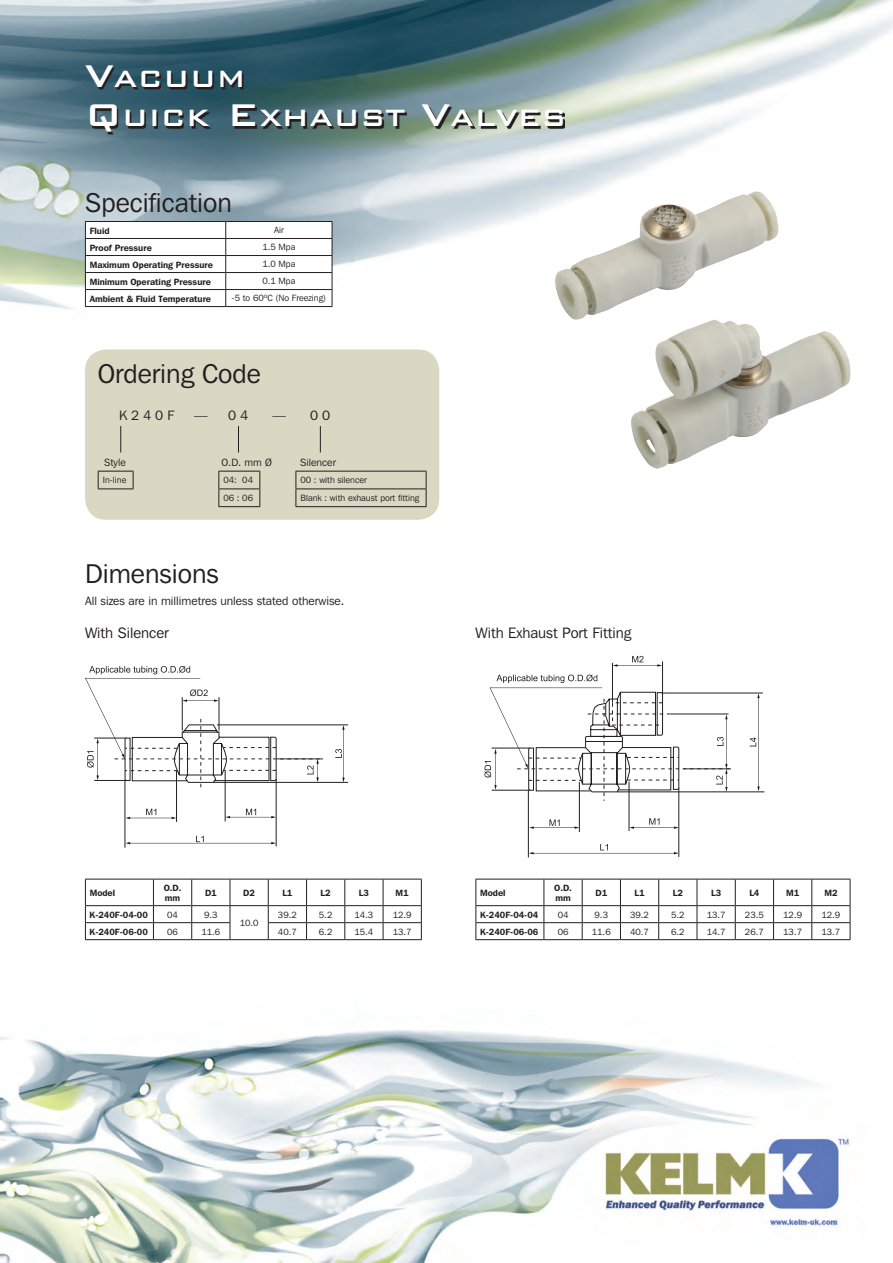
<style>
.page{position:relative;width:893px;height:1263px;background:#fff}
.page>*{position:absolute;margin:0;border:0;box-sizing:border-box;transform-origin:0 0}
.t1{font:500 31.5px/39px "Bank Gothic BT";color:#fff}
.t2{font:27px "Franklin Gothic IT Cby BT";color:#231f20}
.t3{font:15px "Franklin Gothic IT Cby BT";color:#231f20}
.t4{font:13.5px "Franklin Gothic IT Cby BT";color:#231f20}
.t5{font:12px "Franklin Gothic IT Cby BT";color:#231f20}
.t6{font:10.5px "Franklin Gothic IT Cby BT";color:#231f20}
.t7{font:9px/17.7px "Franklin Gothic IT Cby BT";color:#231f20}
.t8{font:600 9px/10.8px "Franklin Gothic IT Cby BT";color:#231f20}
.s1{font-size:42px}
</style>
<div class="page">
<img style="left:0;top:0;width:893px;height:1263px">
<div style="left:819px;top:960px;width:74px;height:102px;background:#fff"></div>
<svg style="left:87px;top:68px;width:478px;height:66px"></svg>
<div style="left:85px;top:349px;width:354px;height:171px;background:#dad8c3;border-radius:21px"></div>
<hr style="left:98px;top:471px;width:36px;height:1px;background:#231f20">
<svg style="left:98px;top:471px;width:1px;height:17px"></svg>
<svg style="left:133px;top:471px;width:1px;height:17px"></svg>
<hr style="left:98px;top:488px;width:36px;height:1px;background:#231f20">
<hr style="left:218px;top:471px;width:42px;height:1px;background:#231f20">
<hr style="left:218px;top:488px;width:42px;height:1px;background:#231f20">
<svg style="left:218px;top:471px;width:1px;height:35px"></svg>
<svg style="left:259px;top:471px;width:1px;height:35px"></svg>
<hr style="left:218px;top:506px;width:42px;height:1px;background:#231f20">
<hr style="left:296px;top:471px;width:130px;height:1px;background:#231f20">
<hr style="left:296px;top:488px;width:130px;height:1px;background:#231f20">
<svg style="left:296px;top:471px;width:1px;height:35px"></svg>
<svg style="left:426px;top:471px;width:1px;height:35px"></svg>
<hr style="left:296px;top:506px;width:130px;height:1px;background:#231f20">
<svg style="left:120px;top:426px;width:1px;height:26px"></svg>
<svg style="left:238px;top:426px;width:1px;height:26px"></svg>
<svg style="left:320px;top:426px;width:1px;height:26px"></svg>
<svg style="left:85px;top:221px;width:248px;height:86px"></svg>
<hr style="left:85px;top:306px;width:141px;height:1px;background:#231f20">
<hr style="left:226px;top:306px;width:106px;height:1px;background:#231f20">
<svg style="left:85px;top:879px;width:337px;height:60px"></svg>
<hr style="left:85px;top:939px;width:68px;height:1px;background:#231f20">
<hr style="left:153px;top:939px;width:39px;height:1px;background:#231f20">
<hr style="left:192px;top:939px;width:38px;height:1px;background:#231f20">
<hr style="left:230px;top:939px;width:38px;height:1px;background:#231f20">
<hr style="left:268px;top:939px;width:39px;height:1px;background:#231f20">
<hr style="left:307px;top:939px;width:38px;height:1px;background:#231f20">
<hr style="left:345px;top:939px;width:38px;height:1px;background:#231f20">
<hr style="left:383px;top:939px;width:39px;height:1px;background:#231f20">
<svg style="left:475px;top:879px;width:376px;height:61px"></svg>
<hr style="left:475px;top:939px;width:69px;height:1px;background:#231f20">
<hr style="left:544px;top:939px;width:38px;height:1px;background:#231f20">
<hr style="left:582px;top:939px;width:38px;height:1px;background:#231f20">
<hr style="left:620px;top:939px;width:39px;height:1px;background:#231f20">
<hr style="left:659px;top:939px;width:38px;height:1px;background:#231f20">
<hr style="left:697px;top:939px;width:38px;height:1px;background:#231f20">
<hr style="left:735px;top:939px;width:38px;height:1px;background:#231f20">
<hr style="left:773px;top:939px;width:39px;height:1px;background:#231f20">
<hr style="left:812px;top:939px;width:38px;height:1px;background:#231f20">
<img style="left:555px;top:191px;width:223px;height:129px">
<img style="left:631px;top:320px;width:220px;height:149px">
<hr style="left:125px;top:780px;width:1px;height:68px;background:#231f20">
<hr style="left:217px;top:725px;width:131px;height:1px;background:#231f20">
<hr style="left:213px;top:782px;width:135px;height:1px;background:#231f20">
<hr style="left:176px;top:771px;width:1px;height:51px;background:#231f20">
<hr style="left:225px;top:770px;width:1px;height:51px;background:#231f20">
<hr style="left:276px;top:779px;width:1px;height:67px;background:#231f20">
<hr style="left:662px;top:661px;width:1px;height:33px;background:#231f20">
<hr style="left:612px;top:663px;width:1px;height:40px;background:#231f20">
<hr style="left:662px;top:693px;width:101px;height:1px;background:#231f20">
<hr style="left:528px;top:790px;width:1px;height:67px;background:#231f20">
<hr style="left:579px;top:782px;width:1px;height:50px;background:#231f20">
<hr style="left:629px;top:782px;width:1px;height:49px;background:#231f20">
<hr style="left:678px;top:788px;width:1px;height:69px;background:#231f20">
<hr style="left:617px;top:792px;width:147px;height:1px;background:#231f20">
<svg style="left:335px;top:725px;width:10px;height:57px"></svg>
<svg style="left:225px;top:809px;width:51px;height:9px"></svg>
<svg style="left:126px;top:836px;width:150px;height:8px"></svg>
<svg style="left:85px;top:666px;width:238px;height:123px"></svg>
<svg style="left:125px;top:809px;width:51px;height:10px"></svg>
<svg style="left:629px;top:818px;width:50px;height:11px"></svg>
<svg style="left:529px;top:844px;width:150px;height:10px"></svg>
<svg style="left:484px;top:674px;width:247px;height:127px"></svg>
<svg style="left:529px;top:819px;width:50px;height:10px"></svg>
<svg style="left:750px;top:693px;width:10px;height:98px"></svg>
<svg style="left:613px;top:656px;width:49px;height:11px"></svg>
<hr style="left:683px;top:768px;width:48px;height:1px;background:#312c2c">
<hr style="left:276px;top:759px;width:47px;height:1px;background:#312c2c">
<h1 class="t1" style="left:85px;top:59px;width:483px"><span class="s1">V</span>acuum<br><span class="s1">Q</span>uick <span class="s1">E</span>xhaust <span class="s1">V</span>alve s</h1>
<h2 class="t2" style="left:85px;top:186px;width:148px">Specification</h2>
<p class="t8" style="left:90px;top:225px;width:21px">Fluid</p>
<p class="t7" style="left:274px;top:221px;width:11px">Air</p>
<p class="t8" style="left:90px;top:242px;width:64px">Proof Pressure</p>
<p class="t7" style="left:262px;top:238px;width:35px">1.5 Mpa</p>
<p class="t8" style="left:90px;top:259px;width:125px">Maximum Operating Pressure</p>
<p class="t7" style="left:262px;top:255px;width:35px">1.0 Mpa</p>
<p class="t8" style="left:90px;top:276px;width:123px">Minimum Operating Pressure</p>
<p class="t7" style="left:262px;top:272px;width:35px">0.1 Mpa</p>
<p class="t8" style="left:90px;top:293px;width:123px">Ambient &amp; Fluid Temperature</p>
<p class="t7" style="left:232px;top:289px;width:96px">-5 to 60ºC (No Freezing)</p>
<h2 class="t2" style="left:98px;top:357px;width:165px">Ordering Code</h2>
<h3 class="t4" style="left:119px;top:407px;width:57px">K 2 4 0 F</h3>
<h3 class="t4" style="left:194px;top:407px;width:55px">— 0 4</h3>
<h3 class="t4" style="left:272px;top:407px;width:59px">— 0 0</h3>
<p class="t6" style="left:104px;top:456px;width:23px">Style</p>
<p class="t6" style="left:221px;top:456px;width:52px">O.D. mm Ø</p>
<p class="t6" style="left:300px;top:456px;width:37px">Silencer</p>
<p class="t7" style="left:103px;top:471px;width:25px">In-line</p>
<p class="t7" style="left:223px;top:471px;width:31px">04: 04<br>06 : 06</p>
<p class="t7" style="left:301px;top:471px;width:120px">00 : with silencer<br>Blank : with exhaust port fitting</p>
<h2 class="t2" style="left:85px;top:557px;width:135px">Dimensions</h2>
<h3 class="t5" style="left:85px;top:593px;width:261px">All sizes are in millimetres unless stated otherwise.</h3>
<h3 class="t3" style="left:85px;top:623px;width:85px">With Silencer</h3>
<h3 class="t3" style="left:475px;top:623px;width:157px">With Exhaust Port Fitting</h3>
<p class="t8" style="left:90px;top:887px;width:27px">Model</p>
<p class="t8" style="left:164px;top:882px;width:19px">O.D. mm</p>
<p class="t8" style="left:205px;top:887px;width:13px">D1</p>
<p class="t8" style="left:243px;top:887px;width:13px">D2</p>
<p class="t8" style="left:282px;top:887px;width:12px">L1</p>
<p class="t8" style="left:321px;top:887px;width:12px">L2</p>
<p class="t8" style="left:359px;top:887px;width:12px">L3</p>
<p class="t8" style="left:396px;top:887px;width:15px">M1</p>
<p class="t8" style="left:90px;top:909px;width:60px">K-240F-04-00</p>
<p class="t7" style="left:167px;top:905px;width:12px">04</p>
<p class="t7" style="left:204px;top:905px;width:15px">9.3</p>
<p class="t7" style="left:240px;top:914px;width:20px">10.0</p>
<p class="t7" style="left:278px;top:905px;width:20px">39.2</p>
<p class="t7" style="left:319px;top:905px;width:15px">5.2</p>
<p class="t7" style="left:354px;top:905px;width:20px">14.3</p>
<p class="t7" style="left:393px;top:905px;width:20px">12.9</p>
<p class="t8" style="left:90px;top:926px;width:60px">K-240F-06-00</p>
<p class="t7" style="left:167px;top:922px;width:12px">06</p>
<p class="t7" style="left:201px;top:922px;width:20px">11.6</p>
<p class="t7" style="left:278px;top:922px;width:20px">40.7</p>
<p class="t7" style="left:319px;top:922px;width:15px">6.2</p>
<p class="t7" style="left:354px;top:922px;width:20px">15.4</p>
<p class="t7" style="left:393px;top:922px;width:20px">13.7</p>
<p class="t8" style="left:480px;top:887px;width:27px">Model</p>
<p class="t8" style="left:554px;top:882px;width:19px">O.D. mm</p>
<p class="t8" style="left:595px;top:887px;width:13px">D1</p>
<p class="t8" style="left:635px;top:887px;width:12px">L1</p>
<p class="t8" style="left:673px;top:887px;width:12px">L2</p>
<p class="t8" style="left:711px;top:887px;width:12px">L3</p>
<p class="t8" style="left:749px;top:887px;width:12px">L4</p>
<p class="t8" style="left:786px;top:887px;width:15px">M1</p>
<p class="t8" style="left:824px;top:887px;width:15px">M2</p>
<p class="t8" style="left:480px;top:909px;width:60px">K-240F-04-04</p>
<p class="t7" style="left:558px;top:905px;width:12px">04</p>
<p class="t7" style="left:595px;top:905px;width:15px">9.3</p>
<p class="t7" style="left:630px;top:905px;width:20px">39.2</p>
<p class="t7" style="left:671px;top:905px;width:15px">5.2</p>
<p class="t7" style="left:707px;top:905px;width:20px">13.7</p>
<p class="t7" style="left:745px;top:905px;width:20px">23.5</p>
<p class="t7" style="left:783px;top:905px;width:20px">12.9</p>
<p class="t7" style="left:821px;top:905px;width:20px">12.9</p>
<p class="t8" style="left:480px;top:926px;width:60px">K-240F-06-06</p>
<p class="t7" style="left:558px;top:922px;width:12px">06</p>
<p class="t7" style="left:592px;top:922px;width:20px">11.6</p>
<p class="t7" style="left:630px;top:922px;width:20px">40.7</p>
<p class="t7" style="left:671px;top:922px;width:15px">6.2</p>
<p class="t7" style="left:707px;top:922px;width:20px">14.7</p>
<p class="t7" style="left:745px;top:922px;width:20px">26.7</p>
<p class="t7" style="left:783px;top:922px;width:20px">13.7</p>
<p class="t7" style="left:821px;top:922px;width:20px">13.7</p>
</div>
